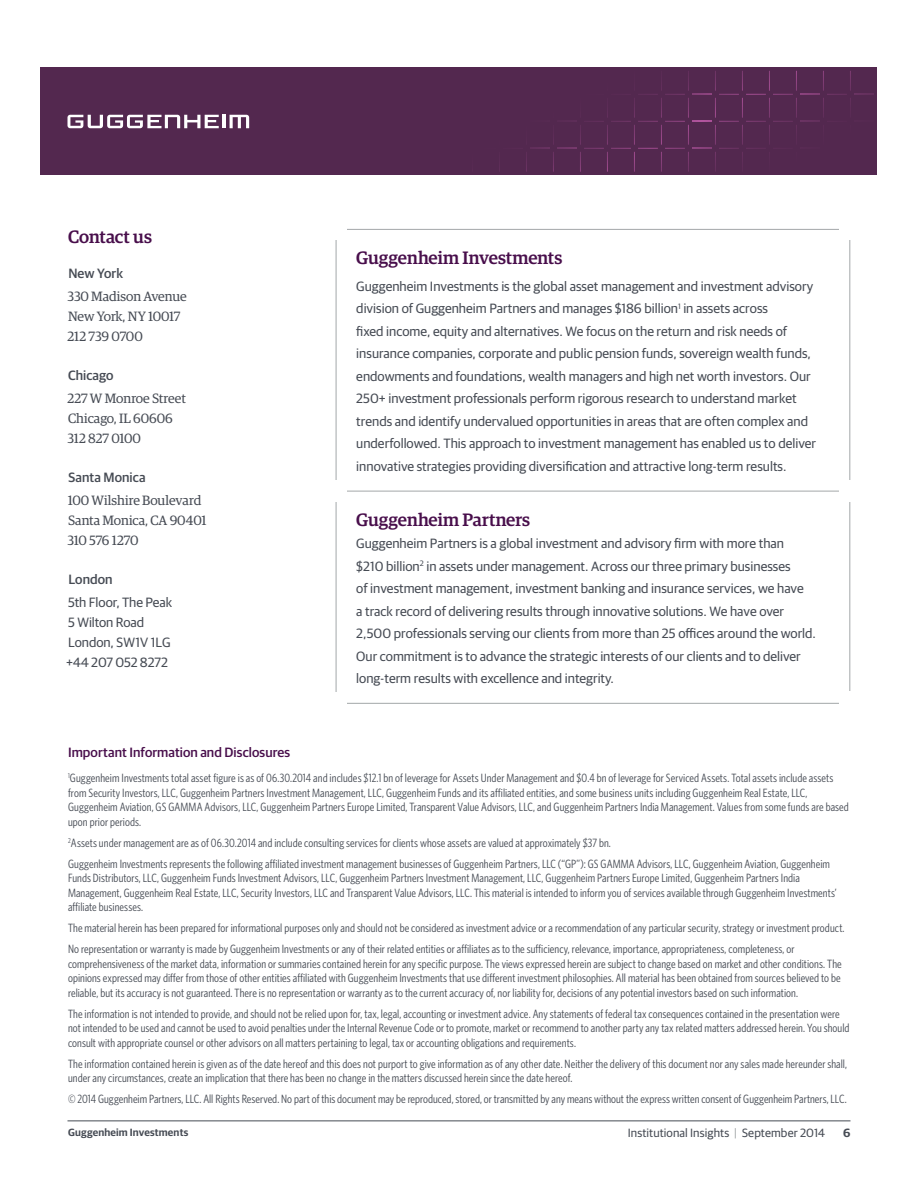
<style>
.page{position:relative;width:918px;height:1188px;background:#fff}
.page>*{position:absolute;margin:0;border:0;box-sizing:border-box;transform-origin:0 0}
.GP_Subhead_L1_Auberg{font:500 18px "Guardian Egyp";letter-spacing:-.005em;color:#480e4b}
.GP_Text_9_14{font:13.5px/22.5px "Guardian Sans";color:#464b54}
.GP_Text_9_14-2{font:13.5px/20.2px "Guardian Egyp";letter-spacing:-.01em;color:#464b54}
.GP_Subhead_L2_Auberg{font:500 13.5px "Guardian Sans";letter-spacing:.005em;color:#480e4b}
.GP_Subhead_L2_DrGray{font:500 13.5px "Guardian Sans";letter-spacing:.005em;color:#464b54}
.GP_Disclaimer__justi{font:12px/14.4px "Whitney Condensed";letter-spacing:.005em;color:#464b54}
.t1{font:12px "Guardian Sans";letter-spacing:.005em;color:#464b54}
.t2{font:600 12px "Guardian Sans";color:#464b54}
.t3{font:600 10.5px "Guardian Sans";letter-spacing:.015em;color:#464b54}
.s1{color:#a3a7a9}
</style>
<div class="page">
<hr style="left:67px;top:1120px;width:783px;height:1px;background:#464b54">
<div style="left:40px;top:68px;width:838px;height:108px;background:#53284f"></div>
<svg style="left:67px;top:71px;width:807px;height:101px"></svg>
<hr style="left:336px;top:229px;width:514px;height:1px;background:#a3a7a9">
<hr style="left:336px;top:230px;width:1px;height:261px;background:#a3a7a9">
<hr style="left:849px;top:230px;width:1px;height:261px;background:#a3a7a9">
<hr style="left:336px;top:491px;width:514px;height:1px;background:#a3a7a9">
<hr style="left:336px;top:491px;width:1px;height:212px;background:#a3a7a9">
<hr style="left:849px;top:491px;width:1px;height:212px;background:#a3a7a9">
<hr style="left:336px;top:703px;width:514px;height:1px;background:#a3a7a9">
<div style="left:325px;top:219px;width:22px;height:21px;background:#fff"></div>
<div style="left:840px;top:219px;width:21px;height:21px;background:#fff"></div>
<div style="left:325px;top:480px;width:22px;height:22px;background:#fff"></div>
<div style="left:840px;top:480px;width:21px;height:22px;background:#fff"></div>
<div style="left:325px;top:692px;width:22px;height:22px;background:#fff"></div>
<div style="left:840px;top:691px;width:21px;height:21px;background:#fff"></div>
<p class="GP_Subhead_L1_Auberg" style="left:68px;top:224px;width:85px">Contact us</p>
<p class="GP_Subhead_L2_DrGray" style="left:68px;top:264px;width:56px">New York</p>
<p class="GP_Text_9_14-2" style="left:67px;top:285px;width:121px">330 Madison Avenue<br>New York, NY 10017<br>212 739 0700</p>
<p class="GP_Subhead_L2_DrGray" style="left:68px;top:365px;width:47px">Chicago</p>
<p class="GP_Text_9_14-2" style="left:67px;top:387px;width:120px">227 W Monroe Street<br>Chicago, IL 60606<br>312 827 0100</p>
<p class="GP_Subhead_L2_DrGray" style="left:68px;top:467px;width:79px">Santa Monica</p>
<p class="GP_Text_9_14-2" style="left:68px;top:489px;width:141px">100 Wilshire Boulevard<br>Santa Monica, CA 90401<br>310 576 1270</p>
<p class="GP_Subhead_L2_DrGray" style="left:68px;top:569px;width:46px">London</p>
<p class="GP_Text_9_14" style="left:66px;top:591px;width:107px;line-height:20.2px">5th Floor, The Peak<br>5 Wilton Road<br>London, SW1V 1LG +44 207 052 8272</p>
<p class="GP_Subhead_L1_Auberg" style="left:356px;top:245px;width:208px">Guggenheim Investments</p>
<p class="GP_Text_9_14" style="left:356px;top:274px;width:461px">Guggenheim Investments is the global asset management and investment advisory division of Guggenheim Partners and manages $186 billion<sup>1</sup> in assets across<br>fixed income, equity and alternatives. We focus on the return and risk needs of insurance companies, corporate and public pension funds, sovereign wealth funds, endowments and foundations, wealth managers and high net worth investors. Our 250+ investment professionals perform rigorous research to understand market trends and identify undervalued opportunities in areas that are often complex and underfollowed. This approach to investment management has enabled us to deliver innovative strategies providing diversification and attractive long-term results.</p>
<p class="GP_Subhead_L1_Auberg" style="left:356px;top:506px;width:175px">Guggenheim Partners</p>
<p class="GP_Text_9_14" style="left:356px;top:531px;width:461px">Guggenheim Partners is a global investment and advisory firm with more than<br>$210 billion<sup>2</sup> in assets under management. Across our three primary businesses<br>of investment management, investment banking and insurance services, we have<br>a track record of delivering results through innovative solutions. We have over 2,500 professionals serving our clients from more than 25 offices around the world.<br>Our commitment is to advance the strategic interests of our clients and to deliver long-term results with excellence and integrity.</p>
<p class="GP_Subhead_L2_Auberg" style="left:68px;top:743px;width:224px">Important Information and Disclosures</p>
<p class="GP_Disclaimer__justi" style="left:68px;top:771px;width:782px"><sup>1</sup>Guggenheim Investments total asset figure is as of 06.30.2014 and includes $12.1 bn of leverage for Assets Under Management and $0.4 bn of leverage for Serviced Assets. Total assets include assets from Security Investors, LLC, Guggenheim Partners Investment Management, LLC, Guggenheim Funds and its affiliated entities, and some business units including Guggenheim Real Estate, LLC, Guggenheim Aviation, GS GAMMA Advisors, LLC, Guggenheim Partners Europe Limited, Transparent Value Advisors, LLC, and Guggenheim Partners India Management. Values from some funds are based upon prior periods.</p>
<p class="GP_Disclaimer__justi" style="left:68px;top:835px;width:544px"><sup>2</sup>Assets under management are as of 06.30.2014 and include consulting services for clients whose assets are valued at approximately $37 bn.</p>
<p class="GP_Disclaimer__justi" style="left:68px;top:856px;width:770px">Guggenheim Investments represents the following affiliated investment management businesses of Guggenheim Partners, LLC (“GP”): GS GAMMA Advisors, LLC, Guggenheim Aviation, Guggenheim Funds Distributors, LLC, Guggenheim Funds Investment Advisors, LLC, Guggenheim Partners Investment Management, LLC, Guggenheim Partners Europe Limited, Guggenheim Partners India Management, Guggenheim Real Estate, LLC, Security Investors, LLC and Transparent Value Advisors, LLC. This material is intended to inform you of services available through Guggenheim Investments’ affiliate businesses.</p>
<p class="GP_Disclaimer__justi" style="left:68px;top:921px;width:778px">The material herein has been prepared for informational purposes only and should not be considered as investment advice or a recommendation of any particular security, strategy or investment product.</p>
<p class="GP_Disclaimer__justi" style="left:68px;top:942px;width:775px">No representation or warranty is made by Guggenheim Investments or any of their related entities or affiliates as to the sufficiency, relevance, importance, appropriateness, completeness, or comprehensiveness of the market data, information or summaries contained herein for any specific purpose. The views expressed herein are subject to change based on market and other conditions. The opinions expressed may differ from those of other entities affiliated with Guggenheim Investments that use different investment philosophies. All material has been obtained from sources believed to be reliable, but its accuracy is not guaranteed. There is no representation or warranty as to the current accuracy of, nor liability for, decisions of any potential investors based on such information.</p>
<p class="GP_Disclaimer__justi" style="left:68px;top:1006px;width:783px">The information is not intended to provide, and should not be relied upon for, tax, legal, accounting or investment advice. Any statements of federal tax consequences contained in the presentation were not intended to be used and cannot be used to avoid penalties under the Internal Revenue Code or to promote, market or recommend to another party any tax related matters addressed herein. You should consult with appropriate counsel or other advisors on all matters pertaining to legal, tax or accounting obligations and requirements.</p>
<p class="GP_Disclaimer__justi" style="left:68px;top:1056px;width:781px">The information contained herein is given as of the date hereof and this does not purport to give information as of any other date. Neither the delivery of this document nor any sales made hereunder shall, under any circumstances, create an implication that there has been no change in the matters discussed herein since the date hereof.</p>
<p class="GP_Disclaimer__justi" style="left:68px;top:1092px;width:780px">© 2014 Guggenheim Partners, LLC. All Rights Reserved. No part of this document may be reproduced, stored, or transmitted by any means without the express written consent of Guggenheim Partners, LLC.</p>
<p class="t3" style="left:68px;top:1125px;width:122px">Guggenheim Investments</p>
<p class="t1" style="left:628px;top:1125px;width:199px">Institutional Insights <span class="s1">|</span> September 2014</p>
<p class="t2" style="left:843px;top:1124px;width:9px">6</p>
</div>
